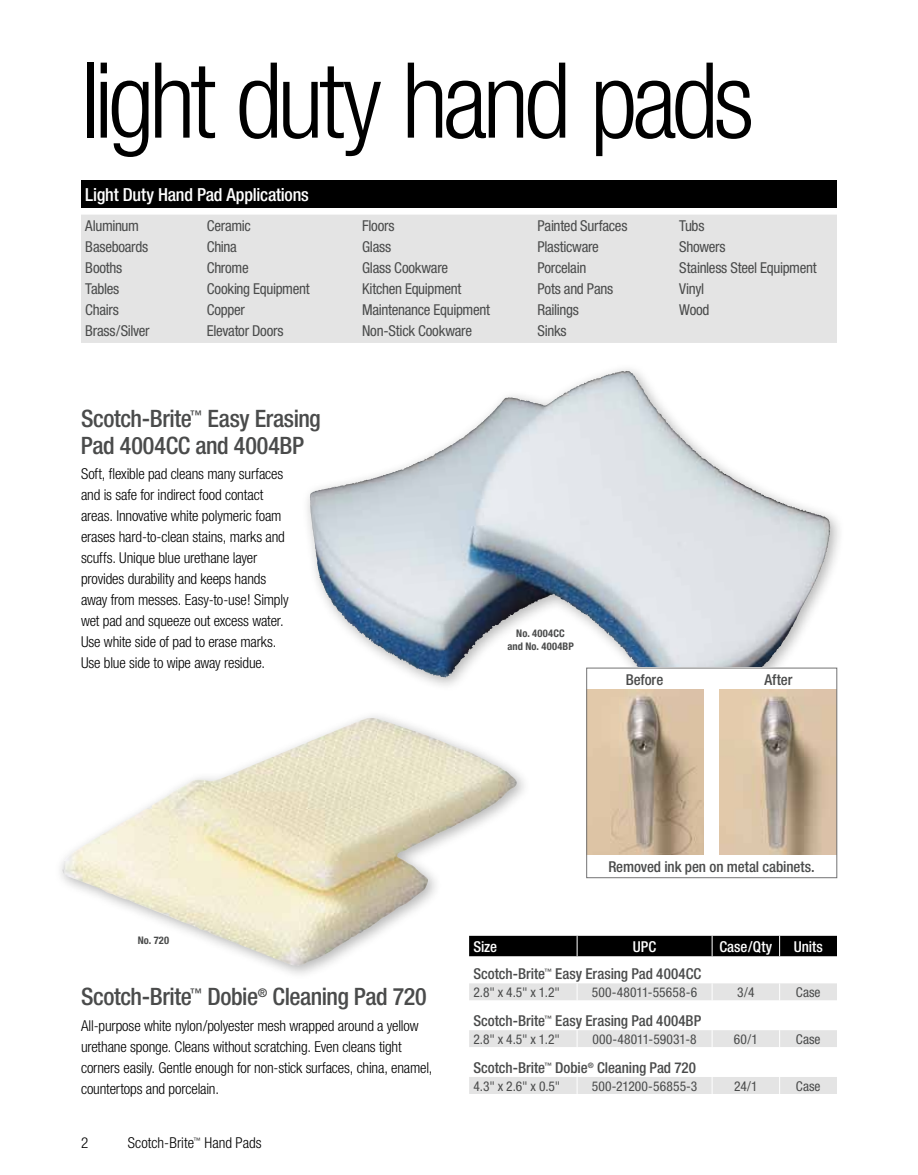
<style>
.page{position:relative;width:918px;height:1175px;background:#fff}
.page>*{position:absolute;margin:0;border:0;box-sizing:border-box;transform-origin:0 0}
.t1{font:300 condensed 105px "Helvetica Neue";letter-spacing:-.05em;color:#000}
.t2{font:500 condensed 24px/27px "Helvetica Neue";letter-spacing:-.015em;color:#4a4b4b}
.t3{font:500 condensed 18px "Helvetica Neue";letter-spacing:-.01em;color:#fff}
.t4{font:300 condensed 15px/21px "Helvetica Neue";letter-spacing:-.01em;color:#000}
.t5{font:condensed 15px/21px "Helvetica Neue";letter-spacing:-.02em;color:#4a4b4b}
.t6{font:500 condensed 15px "Helvetica Neue";letter-spacing:-.005em;color:#4a4b4b}
.t7{font:500 condensed 15px "Helvetica Neue";color:#fff}
.t8{font:condensed 13.5px "Helvetica Neue";letter-spacing:.01em;color:#4a4b4b}
.t9{font:700 condensed 10.5px/12.6px "Helvetica Neue";letter-spacing:.02em;color:#4a4b4b;text-align:center}
</style>
<div class="page">
<img style="left:62px;top:731px;width:455px;height:235px">
<div style="left:302px;top:362px;width:543px;height:369px;background:#000;opacity:.3"></div>
<img style="left:386px;top:371px;width:239px;height:103px">
<div style="left:81px;top:181px;width:756px;height:27px;background:#000"></div>
<div style="left:81px;top:215px;width:756px;height:128px;background:#e4e4e4"></div>
<div style="left:469px;top:935px;width:368px;height:21px;background:#000"></div>
<svg style="left:469px;top:983px;width:368px;height:111px"></svg>
<div style="left:586px;top:668px;width:251px;height:210px;background:#fff"></div>
<img style="left:588px;top:689px;width:116px;height:165px">
<img style="left:719px;top:689px;width:116px;height:165px">
<div style="left:586px;top:668px;width:251px;height:210px;border:1px solid #727273"></div>
<h1 class="t1" style="left:81px;top:40px;width:675px">light duty hand pads</h1>
<p class="t3" style="left:85px;top:184px;width:225px">Light Duty Hand Pad Applications</p>
<p class="t5" style="left:85px;top:215px;width:66px">Aluminum<br>Baseboards<br>Booths<br>Tables<br>Chairs<br>Brass/Silver</p>
<p class="t5" style="left:207px;top:215px;width:104px">Ceramic<br>China<br>Chrome<br>Cooking Equipment<br>Copper<br>Elevator Doors</p>
<p class="t5" style="left:362px;top:215px;width:129px">Floors<br>Glass<br>Glass Cookware<br>Kitchen Equipment<br>Maintenance Equipment<br>Non-Stick Cookware</p>
<p class="t5" style="left:538px;top:215px;width:91px">Painted Surfaces<br>Plasticware<br>Porcelain<br>Pots and Pans<br>Railings<br>Sinks</p>
<p class="t5" style="left:679px;top:215px;width:139px">Tubs<br>Showers<br>Stainless Steel Equipment<br>Vinyl<br>Wood</p>
<h2 class="t2" style="left:81px;top:404px;width:241px">Scotch-Brite<sup>™</sup> Easy Erasing<br>Pad 4004CC and 4004BP</h2>
<p class="t4" style="left:81px;top:463px;width:209px">Soft, flexible pad cleans many surfaces and is safe for indirect food contact areas. Innovative white polymeric foam erases hard-to-clean stains, marks and scuffs. Unique blue urethane layer provides durability and keeps hands away from messes. Easy-to-use! Simply wet pad and squeeze out excess water.<br>Use white side of pad to erase marks.<br>Use blue side to wipe away residue.</p>
<p class="t9" style="left:507px;top:627px;width:68px">No. 4004CC and No. 4004BP</p>
<p class="t6" style="left:626px;top:671px;width:39px">Before</p>
<p class="t6" style="left:765px;top:671px;width:29px">After</p>
<p class="t9" style="left:138px;top:934px;width:33px">No. 720</p>
<h2 class="t2" style="left:81px;top:983px;width:347px">Scotch-Brite<sup>™</sup> Dobie<sup>®</sup> Cleaning Pad 720</h2>
<p class="t4" style="left:81px;top:1015px;width:353px">All-purpose white nylon/polyester mesh wrapped around a yellow urethane sponge. Cleans without scratching. Even cleans tight corners easily. Gentle enough for non-stick surfaces, china, enamel, countertops and porcelain.</p>
<p class="t4" style="left:81px;top:1132px;width:9px">2</p>
<p class="t4" style="left:128px;top:1132px;width:135px">Scotch-Brite<sup>™</sup> Hand Pads</p>
<p class="t6" style="left:608px;top:858px;width:208px">Removed ink pen on metal cabinets.</p>
<p class="t7" style="left:473px;top:937px;width:25px">Size</p>
<p class="t7" style="left:633px;top:937px;width:25px">UPC</p>
<p class="t7" style="left:719px;top:937px;width:54px">Case/Qty</p>
<p class="t7" style="left:794px;top:937px;width:31px">Units</p>
<p class="t6" style="left:473px;top:964px;width:229px">Scotch-Brite<sup>™</sup> Easy Erasing Pad 4004CC</p>
<p class="t8" style="left:473px;top:984px;width:88px">2.8" x 4.5" x 1.2"</p>
<p class="t8" style="left:592px;top:984px;width:107px">500-48011-55658-6</p>
<p class="t8" style="left:737px;top:984px;width:19px">3/4</p>
<p class="t8" style="left:796px;top:984px;width:26px">Case</p>
<p class="t6" style="left:473px;top:1011px;width:229px">Scotch-Brite<sup>™</sup> Easy Erasing Pad 4004BP</p>
<p class="t8" style="left:473px;top:1031px;width:88px">2.8" x 4.5" x 1.2"</p>
<p class="t8" style="left:593px;top:1031px;width:106px">000-48011-59031-8</p>
<p class="t8" style="left:734px;top:1031px;width:25px">60/1</p>
<p class="t8" style="left:796px;top:1031px;width:26px">Case</p>
<p class="t6" style="left:473px;top:1058px;width:224px">Scotch-Brite<sup>™</sup> Dobie<sup>®</sup> Cleaning Pad 720</p>
<p class="t8" style="left:473px;top:1078px;width:88px">4.3" x 2.6" x 0.5"</p>
<p class="t8" style="left:592px;top:1078px;width:107px">500-21200-56855-3</p>
<p class="t8" style="left:734px;top:1078px;width:25px">24/1</p>
<p class="t8" style="left:796px;top:1078px;width:26px">Case</p>
</div>
